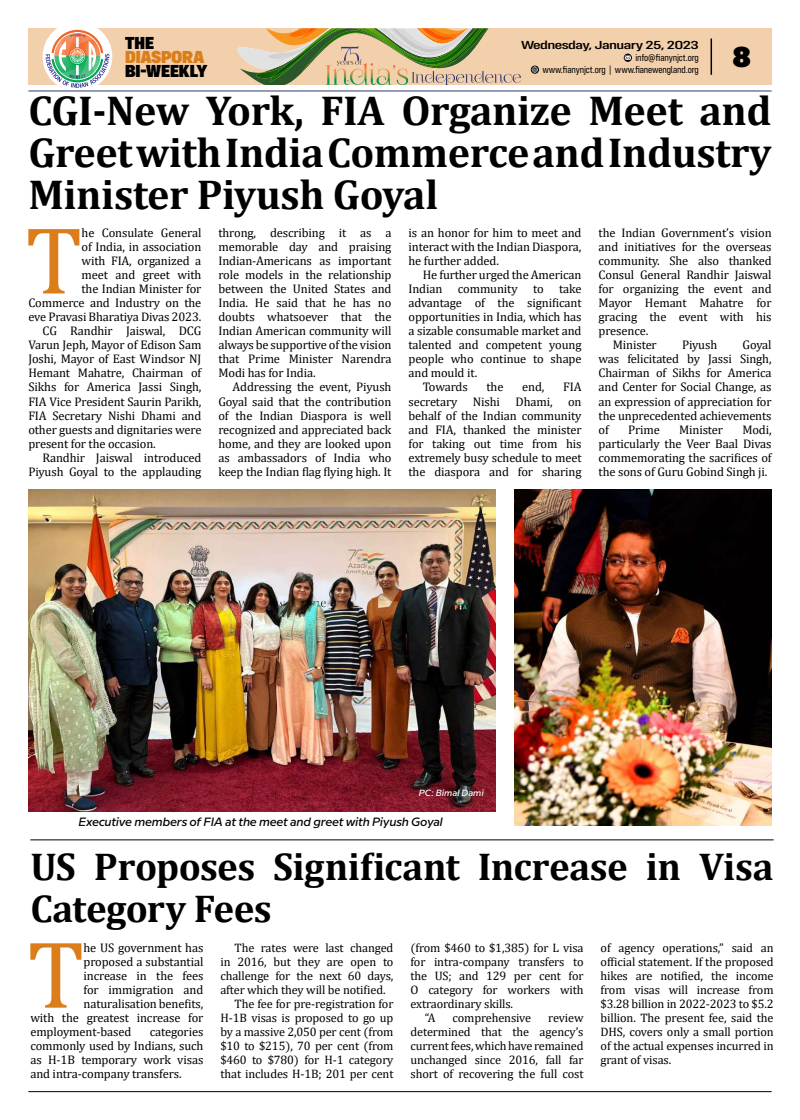
<style>
.page{position:relative;width:800px;height:1120px;background:#fff}
.page>*{position:absolute;margin:0;border:0;box-sizing:border-box;transform-origin:0 0}
.t1{font:96.5px "Cambria Math";color:#da7d1a}
.t2{font:96.5px "Cambria";color:#da7d1a}
.t3{font:700 42px/42px "Cambria";letter-spacing:-.01em;color:#000;text-align:justify}
.t4{font:700 39px/42px "Cambria";letter-spacing:-.015em;color:#000}
.t5{font:900 30px "Config Condensed";color:#000;scale:1.3 1}
.t6{font:900 18px "Config Condensed";letter-spacing:-.035em;color:#000;scale:1.2 1}
.t7{font:900 18px "Config Condensed";letter-spacing:-.03em;color:#da7d1a;scale:1.2 1}
.t8{font:12.5px/14px "Cambria";letter-spacing:-.01em;color:#000;text-align:justify}
.t9{font:12.5px/14px "Cambria Math";letter-spacing:-.01em;color:#000;text-align:justify}
.t10{font:12.3px/14px "Cambria Math";letter-spacing:-.01em;color:#000;text-align:justify}
.t11{font:italic 500 12px "Milliard";letter-spacing:-.02em;color:#000}
.t12{font:500 12px "Config Condensed";letter-spacing:-.03em;color:#000;scale:1.5 1}
.t13{font:10px/12px "Config Condensed";letter-spacing:-.01em;color:#000;text-align:right}
.t14{font:italic 500 9px "Milliard";color:#fff}
</style>
<div class="page">
<div style="left:28px;top:28px;width:743px;height:57px;background:#f3d0ac"></div>
<div style="left:43px;top:22px;width:69px;height:69px;background:#fff;border-radius:50%"></div>
<svg style="left:45px;top:30px;width:64px;height:58px"></svg>
<hr style="left:28px;top:91px;width:743px;height:1px;background:#31396d">
<svg style="left:623px;top:54px;width:8px;height:8px"></svg>
<svg style="left:624px;top:56px;width:6px;height:4px"></svg>
<hr style="left:710px;top:39px;width:1px;height:36px;background:#000">
<svg style="left:237px;top:28px;width:302px;height:57px"></svg>
<hr style="left:28px;top:1091px;width:743px;height:1px;background:#000">
<hr style="left:30px;top:839px;width:743px;height:1px;background:#000">
<img style="left:28px;top:489px;width:467px;height:322px">
<img style="left:514px;top:489px;width:257px;height:336px">
<h3 class="t6" style="left:125px;top:32px;width:26px">THE</h3>
<h3 class="t7" style="left:125px;top:46px;width:68px">DIASPORA</h3>
<h3 class="t6" style="left:125px;top:60px;width:70px">BI-WEEKLY</h3>
<p class="t13" style="left:542px;top:51px;width:158px">info@fianynjct.org<br>www.fianynjct.org | www.fianewengland.org</p>
<p class="t12" style="left:520px;top:38px;width:120px">Wednesday, January 25, 2023</p>
<h3 class="t5" style="left:732px;top:39px;width:16px">8</h3>
<h2 class="t3" style="left:28px;top:88px;width:744px">CGI-New York, FIA Organize Meet and Greet with India Commerce and Industry Minister Piyush Goyal</h2>
<h1 class="t2" style="left:25px;top:204px;width:59px">T</h1>
<p class="t8" style="left:81px;top:226px;width:121px">he Consulate General</p>
<p class="t8" style="left:408px;top:226px;width:174px">is an honor for him to meet and interact with the Indian Diaspora, he further added.</p>
<p class="t8" style="left:422px;top:268px;width:160px">He further urged the American</p>
<p class="t8" style="left:408px;top:282px;width:174px">Indian community to take</p>
<p class="t8" style="left:408px;top:296px;width:174px">advantage of the significant</p>
<p class="t8" style="left:408px;top:310px;width:174px">opportunities in India, which has</p>
<p class="t8" style="left:408px;top:324px;width:174px">a sizable consumable market and</p>
<p class="t8" style="left:408px;top:338px;width:174px">talented and competent young</p>
<p class="t8" style="left:408px;top:352px;width:174px">people who continue to shape</p>
<p class="t8" style="left:408px;top:366px;width:70px">and mould it.</p>
<p class="t8" style="left:422px;top:380px;width:47px">Towards</p>
<p class="t8" style="left:486px;top:380px;width:18px">the</p>
<p class="t8" style="left:522px;top:380px;width:24px">end,</p>
<p class="t8" style="left:218px;top:226px;width:174px">throng, describing it as a memorable day and praising Indian-Americans as important role models in the relationship between the United States and India. He said that he has no doubts whatsoever that the Indian American community will always be supportive of the vision that Prime Minister Narendra Modi has for India.</p>
<p class="t8" style="left:218px;top:380px;width:174px;text-indent:14px">Addressing the event, Piyush Goyal said that the contribution of the Indian Diaspora is well recognized and appreciated back home, and they are looked upon as ambassadors of India who keep the Indian flag flying high. It</p>
<p class="t8" style="left:598px;top:226px;width:174px">the Indian Government’s vision</p>
<p class="t8" style="left:598px;top:240px;width:174px">and initiatives for the overseas</p>
<p class="t8" style="left:598px;top:254px;width:174px">community. She also thanked</p>
<p class="t8" style="left:598px;top:268px;width:174px">Consul General Randhir Jaiswal</p>
<p class="t8" style="left:598px;top:282px;width:174px">for organizing the event and</p>
<p class="t8" style="left:598px;top:296px;width:174px">Mayor Hemant Mahatre for</p>
<p class="t8" style="left:598px;top:310px;width:174px">gracing the event with his</p>
<p class="t8" style="left:598px;top:324px;width:51px">presence.</p>
<p class="t8" style="left:612px;top:338px;width:46px">Minister</p>
<p class="t8" style="left:682px;top:338px;width:37px">Piyush</p>
<p class="t8" style="left:81px;top:240px;width:121px">of India, in association</p>
<p class="t8" style="left:81px;top:254px;width:121px">with FIA, organized a</p>
<p class="t8" style="left:81px;top:268px;width:121px">meet and greet with</p>
<p class="t8" style="left:81px;top:282px;width:121px">the Indian Minister for</p>
<p class="t8" style="left:28px;top:296px;width:174px">Commerce and Industry on the</p>
<p class="t8" style="left:28px;top:310px;width:174px">eve Pravasi Bharatiya Divas 2023.</p>
<p class="t8" style="left:43px;top:324px;width:160px">CG Randhir Jaiswal, DCG</p>
<p class="t8" style="left:28px;top:338px;width:174px">Varun Jeph, Mayor of Edison Sam</p>
<p class="t8" style="left:28px;top:352px;width:174px">Joshi, Mayor of East Windsor NJ</p>
<p class="t8" style="left:28px;top:366px;width:174px">Hemant Mahatre, Chairman of</p>
<p class="t8" style="left:28px;top:380px;width:174px">Sikhs for America Jassi Singh,</p>
<p class="t8" style="left:28px;top:394px;width:174px">FIA Vice President Saurin Parikh,</p>
<p class="t8" style="left:28px;top:408px;width:174px">FIA Secretary Nishi Dhami and</p>
<p class="t8" style="left:28px;top:422px;width:174px">other guests and dignitaries were</p>
<p class="t8" style="left:28px;top:436px;width:129px">present for the occasion.</p>
<p class="t8" style="left:43px;top:450px;width:160px">Randhir Jaiswal introduced</p>
<p class="t8" style="left:28px;top:464px;width:174px">Piyush Goyal to the applauding</p>
<p class="t8" style="left:598px;top:338px;width:174px;text-indent:144px">Goyal was felicitated by Jassi Singh, Chairman of Sikhs for America and Center for Social Change, as an expression of appreciation for the unprecedented achievements of</p>
<p class="t8" style="left:408px;top:380px;width:174px;text-indent:155px">FIA secretary Nishi Dhami, on behalf of the Indian community and FIA, thanked the minister for taking out time from his extremely busy schedule to meet the diaspora and for sharing</p>
<p class="t8" style="left:598px;top:422px;width:174px;text-indent:144px">Modi, particularly the Veer Baal Divas commemorating the sacrifices of the sons of Guru Gobind Singh ji.</p>
<p class="t8" style="left:628px;top:422px;width:33px">Prime</p>
<p class="t8" style="left:679px;top:422px;width:46px">Minister</p>
<p class="t14" style="left:419px;top:786px;width:66px">PC: Bimal Dami</p>
<p class="t11" style="left:79px;top:812px;width:365px">Executive members of FIA at the meet and greet with Piyush Goyal</p>
<h3 class="t4" style="left:30px;top:844px;width:744px">US Proposes Significant Increase in Visa<br>Category Fees</h3>
<h1 class="t1" style="left:27px;top:918px;width:59px">T</h1>
<p class="t9" style="left:83px;top:940px;width:121px">he US government has</p>
<p class="t10" style="left:410px;top:940px;width:174px">(from $460 to $1,385) for L visa</p>
<p class="t10" style="left:410px;top:954px;width:174px">for intra-company transfers to</p>
<p class="t10" style="left:410px;top:968px;width:174px">the US; and 129 per cent for</p>
<p class="t10" style="left:410px;top:982px;width:174px">O category for workers with</p>
<p class="t10" style="left:410px;top:996px;width:104px">extraordinary skills.</p>
<p class="t10" style="left:424px;top:1010px;width:12px">“A</p>
<p class="t10" style="left:452px;top:1010px;width:80px">comprehensive</p>
<p class="t10" style="left:600px;top:940px;width:174px">of agency operations,” said an official statement. If the proposed hikes are notified, the income from visas will increase from $3.28 billion in 2022-2023 to $5.2 billion. The present fee, said the DHS, covers only a small portion of the actual expenses incurred in grant of visas.</p>
<p class="t10" style="left:234px;top:940px;width:160px">The rates were last changed</p>
<p class="t10" style="left:220px;top:954px;width:174px">in 2016, but they are open to</p>
<p class="t10" style="left:220px;top:968px;width:174px">challenge for the next 60 days,</p>
<p class="t10" style="left:220px;top:982px;width:167px">after which they will be notified.</p>
<p class="t10" style="left:234px;top:996px;width:160px">The fee for pre-registration for</p>
<p class="t10" style="left:220px;top:1010px;width:174px">H-1B visas is proposed to go up</p>
<p class="t10" style="left:220px;top:1024px;width:174px">by a massive 2,050 per cent (from</p>
<p class="t10" style="left:220px;top:1038px;width:174px">$10 to $215), 70 per cent (from</p>
<p class="t10" style="left:220px;top:1052px;width:174px">$460 to $780) for H-1 category</p>
<p class="t10" style="left:220px;top:1066px;width:174px">that includes H-1B; 201 per cent</p>
<p class="t9" style="left:83px;top:954px;width:121px">proposed a substantial</p>
<p class="t9" style="left:83px;top:968px;width:121px">increase in the fees</p>
<p class="t9" style="left:83px;top:982px;width:121px">for immigration and</p>
<p class="t9" style="left:83px;top:996px;width:121px">naturalisation benefits,</p>
<p class="t9" style="left:30px;top:1010px;width:174px">with the greatest increase for</p>
<p class="t9" style="left:30px;top:1024px;width:102px">employment-based</p>
<p class="t10" style="left:410px;top:1010px;width:174px;text-indent:138px">review determined that the agency’s current fees, which have remained unchanged since 2016, fall far short of recovering the full cost</p>
<p class="t9" style="left:30px;top:1024px;width:174px;text-indent:119px">categories commonly used by Indians, such as H-1B temporary work visas and intra-company transfers.</p>
</div>
